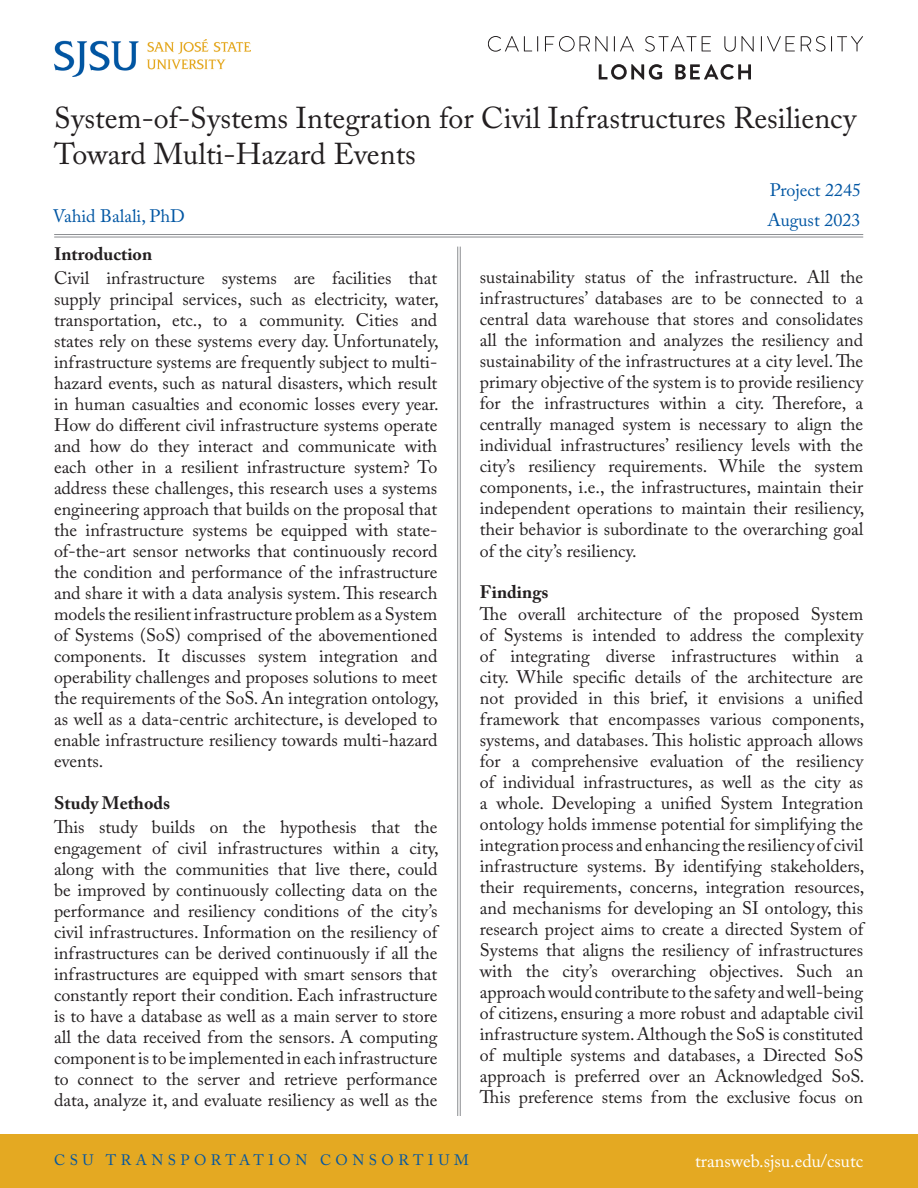
<style>
.page{position:relative;width:918px;height:1188px;background:#fff}
.page>*{position:absolute;margin:0;border:0;box-sizing:border-box;transform-origin:0 0}
.t1{font:30px/36px "Adobe Caslon Pro";color:#231f20}
.Body_Text{font:18px/21px "Adobe Caslon Pro";color:#231f20;text-align:justify}
.t2{font:700 18px "Adobe Caslon Pro";color:#231f20}
.t3{font:18px "Adobe Caslon Pro";color:#fff}
.Project____Month_Yea{font:18px "Adobe Caslon Pro";color:#0156a3}
.Author_Names{font:18px "Adobe Caslon Pro";color:#0156a3}
.t4{font:15px "Adobe Caslon Pro";letter-spacing:.3em;color:#0156a3}
</style>
<div class="page">
<div style="left:0;top:1134px;width:918px;height:54px;background:#e4a922"></div>
<hr style="left:460px;top:247px;width:1px;height:869px;background:#8a8c8f">
<hr style="left:457px;top:247px;width:1px;height:869px;background:#8a8c8f">
<img style="left:54px;top:39px;width:196px;height:37px">
<svg style="left:488px;top:36px;width:50px;height:16px"></svg>
<svg style="left:545px;top:36px;width:63px;height:16px"></svg>
<svg style="left:614px;top:36px;width:20px;height:15px"></svg>
<svg style="left:645px;top:36px;width:66px;height:16px"></svg>
<svg style="left:724px;top:36px;width:12px;height:16px"></svg>
<svg style="left:742px;top:36px;width:12px;height:16px"></svg>
<svg style="left:761px;top:36px;width:34px;height:16px"></svg>
<svg style="left:801px;top:36px;width:62px;height:16px"></svg>
<svg style="left:599px;top:64px;width:63px;height:16px"></svg>
<svg style="left:675px;top:64px;width:76px;height:16px"></svg>
<hr style="left:54px;top:237px;width:809px;height:1px;background:#8a8c8f">
<hr style="left:54px;top:234px;width:809px;height:1px;background:#8a8c8f">
<p class="t1" style="left:54px;top:100px;width:803px">System-of-Systems Integration for Civil Infrastructures Resiliency<br>Toward Multi-Hazard Events</p>
<p class="Author_Names" style="left:53px;top:206px;width:133px">Vahid Balali, PhD</p>
<p class="t2" style="left:54px;top:243px;width:100px">Introduction</p>
<p class="Body_Text" style="left:54px;top:267px;width:386px">Civil infrastructure systems are facilities that supply principal services, such as electricity, water, transportation, etc., to a community. Cities and states rely on these systems every day. Unfortunately, infrastructure systems are frequently subject to multi&shy;hazard events, such as natural disasters, which result in human casualties and economic losses every year.<br>How do different civil infrastructure systems operate and how do they interact and communicate with each other in a resilient infrastructure system? To address these challenges, this research uses a systems engineering approach that builds on the proposal that the infrastructure systems be equipped with state&shy;of-the-art sensor networks that continuously record the condition and performance of the infrastructure and share it with a data analysis system. This research models the resilient infrastructure problem as a System of Systems (SoS) comprised of the abovementioned components. It discusses system integration and operability challenges and proposes solutions to meet the requirements of the SoS. An integration ontology, as well as a data-centric architecture, is developed to enable infrastructure resiliency towards multi-hazard events.</p>
<p class="t2" style="left:54px;top:792px;width:118px">Study Methods</p>
<p class="Body_Text" style="left:54px;top:816px;width:386px">This study builds on the hypothesis that the engagement of civil infrastructures within a city, along with the communities that live there, could be improved by continuously collecting data on the performance and resiliency conditions of the city’s civil infrastructures. Information on the resiliency of infrastructures can be derived continuously if all the infrastructures are equipped with smart sensors that constantly report their condition. Each infrastructure is to have a database as well as a main server to store all the data received from the sensors. A computing component is to be implemented in each infrastructure to connect to the server and retrieve performance data, analyze it, and evaluate resiliency as well as the</p>
<p class="Project____Month_Yea" style="left:770px;top:180px;width:93px">Project 2245</p>
<p class="Project____Month_Yea" style="left:768px;top:210px;width:94px">August 2023</p>
<p class="Body_Text" style="left:480px;top:267px;width:386px">sustainability status of the infrastructure. All the infrastructures’ databases are to be connected to a central data warehouse that stores and consolidates all the information and analyzes the resiliency and sustainability of the infrastructures at a city level. The primary objective of the system is to provide resiliency for the infrastructures within a city. Therefore, a centrally managed system is necessary to align the individual infrastructures’ resiliency levels with the city’s resiliency requirements. While the system components, i.e., the infrastructures, maintain their independent operations to maintain their resiliency, their behavior is subordinate to the overarching goal of the city’s resiliency.</p>
<p class="t2" style="left:480px;top:582px;width:70px">Findings</p>
<p class="Body_Text" style="left:480px;top:603px;width:386px">The overall architecture of the proposed System of Systems is intended to address the complexity of integrating diverse infrastructures within a city. While specific details of the architecture are not provided in this brief, it envisions a unified framework that encompasses various components, systems, and databases. This holistic approach allows for a comprehensive evaluation of the resiliency of individual infrastructures, as well as the city as a whole. Developing a unified System Integration ontology holds immense potential for simplifying the integration process and enhancing the resiliency of civil infrastructure systems. By identifying stakeholders, their requirements, concerns, integration resources, and mechanisms for developing an SI ontology, this research project aims to create a directed System of Systems that aligns the resiliency of infrastructures with the city’s overarching objectives. Such an approach would contribute to the safety and well-being of citizens, ensuring a more robust and adaptable civil infrastructure system. Although the SoS is constituted of multiple systems and databases, a Directed SoS approach is preferred over an Acknowledged SoS.<br>This preference stems from the exclusive focus on</p>
<p class="t4" style="left:54px;top:1151px;width:416px">CSU TRANSPORTATION CONSORTIUM</p>
<p class="t3" style="left:695px;top:1151px;width:170px">transweb.sjsu.edu/csutc</p>
</div>
